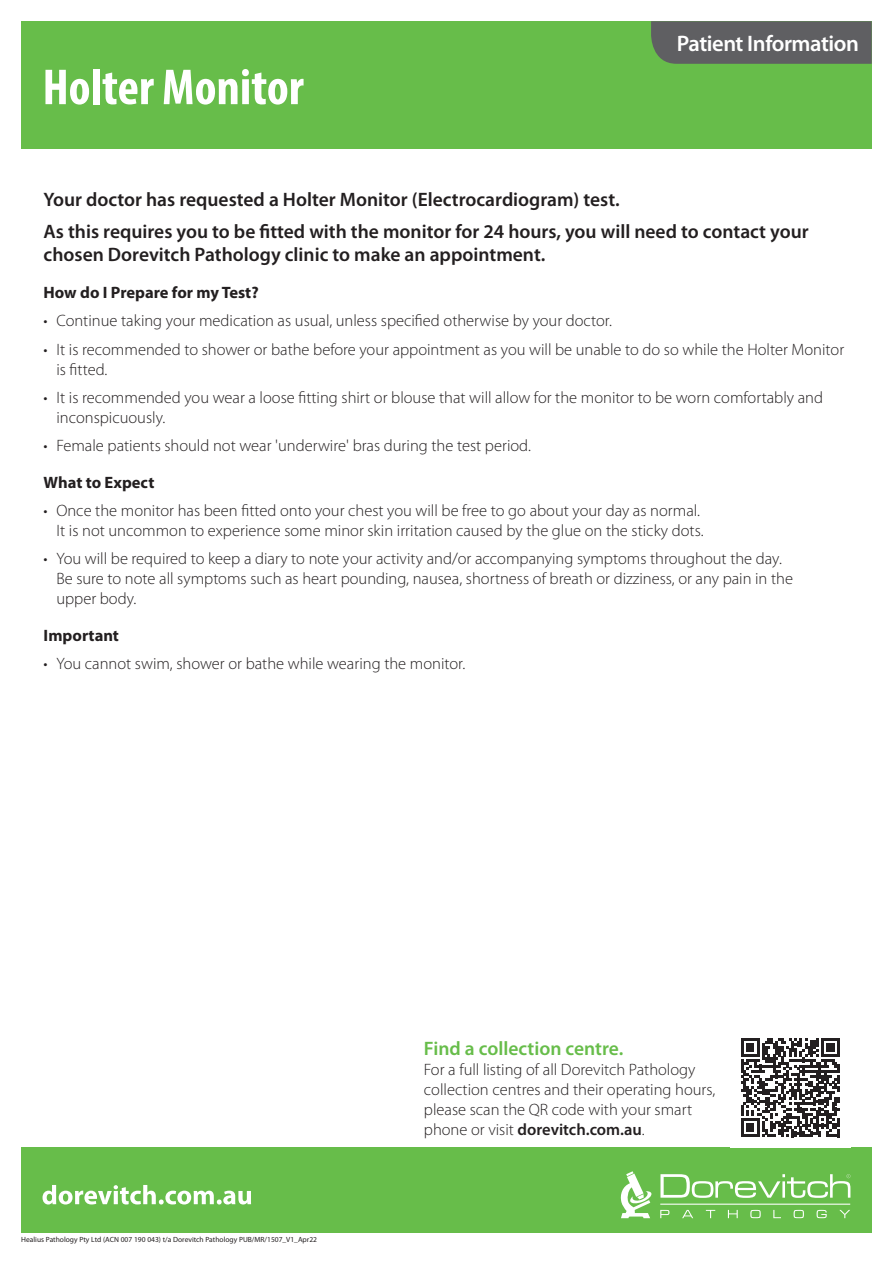
<style>
.page{position:relative;width:893px;height:1263px;background:#fff}
.page>*{position:absolute;margin:0;border:0;box-sizing:border-box;transform-origin:0 0}
.t1{font:700 condensed 51px "Myriad Pro";color:#fff}
.t2{font:600 22.5px "Myriad Pro";letter-spacing:-.02em;color:#fff}
.t3{font:600 19.5px/32px "Myriad Pro";color:#231f20}
.t4{font:600 19.5px "Myriad Pro";color:#67bd4a}
.t5{font:300 16.5px/19.8px "Myriad Pro";color:#231f20}
.t6{font:700 16.5px "Myriad Pro";color:#231f20}
.t7{font:7.5px "Myriad Pro";color:#231f20}
.s1{font-weight:600}
</style>
<div class="page">
<div style="left:21px;top:21px;width:851px;height:128px;background:#67bd4a"></div>
<div style="left:21px;top:1148px;width:851px;height:85px;background:#67bd4a"></div>
<svg style="left:620px;top:1171px;width:32px;height:47px"></svg>
<svg style="left:660px;top:1174px;width:190px;height:44px"></svg>
<svg style="left:42px;top:1185px;width:209px;height:19px"></svg>
<div style="left:651px;top:21px;width:221px;height:43px;background:#5f5f62"></div>
<svg style="left:741px;top:1038px;width:99px;height:99px"></svg>
<h1 class="t1" style="left:43px;top:55px;width:263px">Holter Monitor</h1>
<h2 class="t2" style="left:677px;top:29px;width:184px">Patient Information</h2>
<p class="t3" style="left:44px;top:183px;width:767px">Your doctor has requested a Holter Monitor (Electrocardiogram) test.<br>As this requires you to be fitted with the monitor for 24 hours, you will need to contact your</p>
<p class="t3" style="left:44px;top:238px;width:503px">chosen Dorevitch Pathology clinic to make an appointment.</p>
<p class="t6" style="left:44px;top:282px;width:217px">How do I Prepare for my Test?</p>
<p class="t5" style="left:44px;top:311px;width:570px">• Continue taking your medication as usual, unless specified otherwise by your doctor.</p>
<p class="t5" style="left:56px;top:340px;width:789px;text-indent:-13px">• It is recommended to shower or bathe before your appointment as you will be unable to do so while the Holter Monitor is fitted.</p>
<p class="t5" style="left:56px;top:388px;width:768px;text-indent:-13px">• It is recommended you wear a loose fitting shirt or blouse that will allow for the monitor to be worn comfortably and inconspicuously.</p>
<p class="t5" style="left:44px;top:436px;width:489px">• Female patients should not wear 'underwire' bras during the test period.</p>
<p class="t6" style="left:44px;top:471px;width:112px">What to Expect</p>
<p class="t5" style="left:44px;top:501px;width:661px;text-align:right">• Once the monitor has been fitted onto your chest you will be free to go about your day as normal.<br>It is not uncommon to experience some minor skin irritation caused by the glue on the sticky dots.</p>
<p class="t5" style="left:56px;top:549px;width:738px;text-indent:-13px">• You will be required to keep a diary to note your activity and/or accompanying symptoms throughout the day.<br>Be sure to note all symptoms such as heart pounding, nausea, shortness of breath or dizziness, or any pain in the upper body.</p>
<p class="t6" style="left:44px;top:624px;width:77px">Important</p>
<p class="t5" style="left:44px;top:654px;width:423px">• You cannot swim, shower or bathe while wearing the monitor.</p>
<p class="t7" style="left:21px;top:1234px;width:297px">Healius Pathology Pty Ltd (ACN 007 190 043) t/a Dorevitch Pathology PUB/MR/1507_V1_Apr22</p>
<p class="t4" style="left:424px;top:1036px;width:201px">Find a collection centre.</p>
<p class="t5" style="left:424px;top:1060px;width:293px">For a full listing of all Dorevitch Pathology collection centres and their operating hours, please scan the QR code with your smart phone or visit <span class="s1">dorevitch.com.au</span>.</p>
</div>
